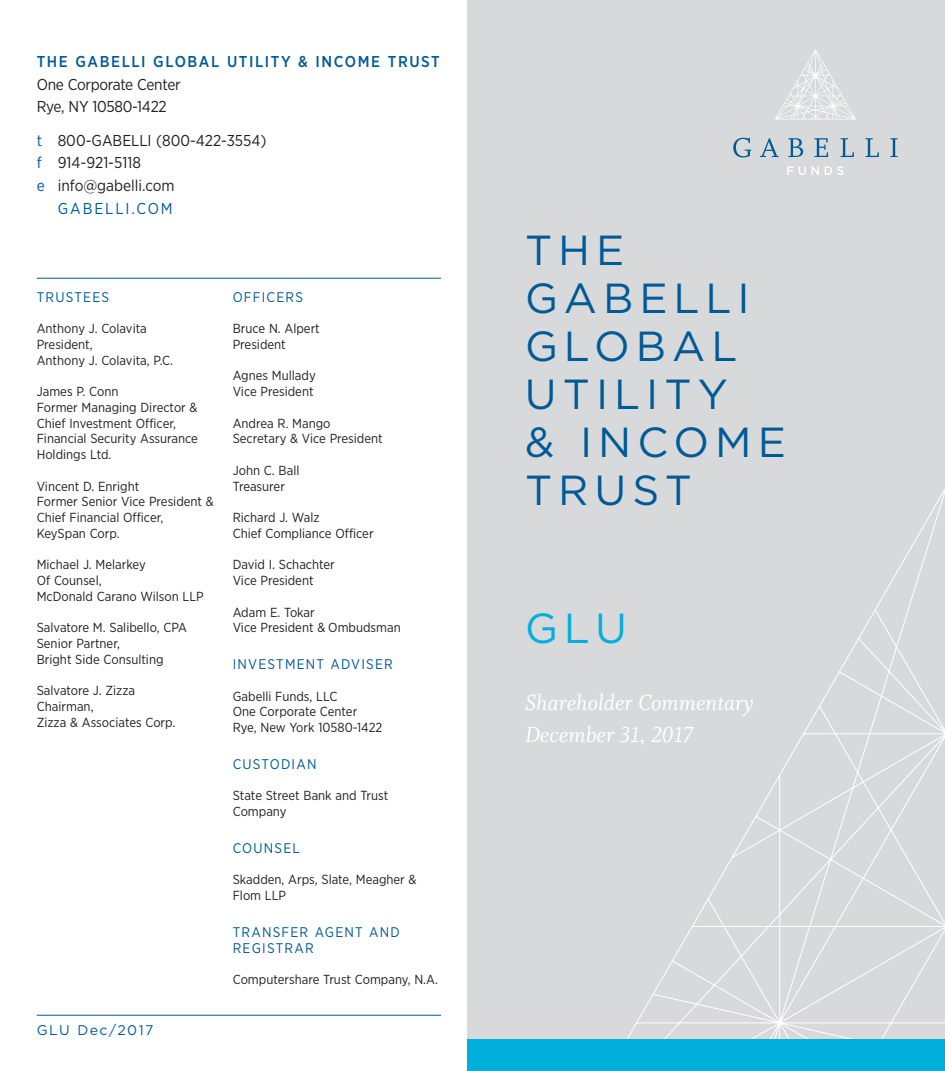
<style>
.page{position:relative;width:945px;height:1071px;background:#fff}
.page>*{position:absolute;margin:0;border:0;box-sizing:border-box;transform-origin:0 0}
.t1{font:42px/48.1px "Gotham";letter-spacing:.145em;color:#005a96}
.t2{font:42px "Gotham";color:#00afdc}
.t3{font:24.5px/31.5px "Whitman Italic LF";color:#fff}
.t4{font:15.75px/22.8px "Gotham Narrow";letter-spacing:-.005em;color:#231f20}
.t5{font:500 15.75px "Gotham Narrow";letter-spacing:.1em;color:#005a96}
.t6{font:15.75px "Gotham Narrow";letter-spacing:.125em;color:#005a96}
.t7{font:14px/15.8px "Gotham Narrow";letter-spacing:.085em;color:#005a96}
.t8{font:14px "Gotham";letter-spacing:.105em;color:#005a96}
.t9{font:13.12px/15.8px "Gotham Narrow";color:#231f20}
.s1{color:#005a96}
</style>
<div class="page">
<div style="left:467px;top:0;width:478px;height:1071px;background:#d8d9db"></div>
<svg style="left:564px;top:488px;width:381px;height:552px"></svg>
<svg style="left:775px;top:49px;width:81px;height:70px"></svg>
<svg style="left:787px;top:166px;width:19px;height:9px"></svg>
<svg style="left:812px;top:166px;width:7px;height:9px"></svg>
<svg style="left:825px;top:166px;width:19px;height:9px"></svg>
<svg style="left:760px;top:138px;width:19px;height:19px"></svg>
<svg style="left:788px;top:138px;width:15px;height:19px"></svg>
<svg style="left:814px;top:138px;width:14px;height:19px"></svg>
<svg style="left:841px;top:138px;width:13px;height:19px"></svg>
<svg style="left:865px;top:138px;width:14px;height:19px"></svg>
<svg style="left:890px;top:138px;width:8px;height:19px"></svg>
<svg style="left:733px;top:138px;width:18px;height:20px"></svg>
<hr style="left:37px;top:1015px;width:404px;height:1px;background:#005a96">
<div style="left:467px;top:1040px;width:478px;height:31px;background:#00afdc"></div>
<hr style="left:37px;top:278px;width:404px;height:1px;background:#005a96">
<p class="t5" style="left:37px;top:56px;width:405px">THE GABELLI GLOBAL UTILITY &amp; INCOME TRUST</p>
<p class="t4" style="left:37px;top:74px;width:145px">One Corporate Center<br>Rye, NY 10580-1422</p>
<p class="t4" style="left:37px;top:130px;width:231px"><span class="s1">t</span> 800-GABELLI (800-422-3554)</p>
<p class="t4" style="left:37px;top:153px;width:106px"><span class="s1">f</span> 914-921-5118</p>
<p class="t4" style="left:37px;top:175px;width:139px"><span class="s1">e</span> info@gabelli.com</p>
<p class="t6" style="left:58px;top:203px;width:117px">GABELLI.COM</p>
<p class="t7" style="left:37px;top:290px;width:74px">TRUSTEES</p>
<p class="t9" style="left:37px;top:322px;width:138px">Anthony J. Colavita<br>President,<br>Anthony J. Colavita, P.C.</p>
<p class="t9" style="left:37px;top:385px;width:163px">James P. Conn<br>Former Managing Director &amp;<br>Chief Investment Officer,<br>Financial Security Assurance<br>Holdings Ltd.</p>
<p class="t9" style="left:37px;top:479px;width:179px">Vincent D. Enright<br>Former Senior Vice President &amp;<br>Chief Financial Officer,<br>KeySpan Corp.</p>
<p class="t9" style="left:37px;top:558px;width:169px">Michael J. Melarkey<br>Of Counsel,<br>McDonald Carano Wilson LLP</p>
<p class="t9" style="left:37px;top:621px;width:152px">Salvatore M. Salibello, CPA<br>Senior Partner,<br>Bright Side Consulting</p>
<p class="t9" style="left:37px;top:684px;width:140px">Salvatore J. Zizza<br>Chairman,<br>Zizza &amp; Associates Corp.</p>
<p class="t8" style="left:37px;top:1025px;width:118px">GLU Dec/2017</p>
<p class="t7" style="left:233px;top:290px;width:72px">OFFICERS</p>
<p class="t9" style="left:233px;top:322px;width:89px">Bruce N. Alpert<br>President</p>
<p class="t9" style="left:233px;top:369px;width:85px">Agnes Mullady<br>Vice President</p>
<p class="t9" style="left:233px;top:416px;width:152px">Andrea R. Mango<br>Secretary &amp; Vice President</p>
<p class="t9" style="left:233px;top:463px;width:68px">John C. Ball<br>Treasurer</p>
<p class="t9" style="left:233px;top:511px;width:142px">Richard J. Walz<br>Chief Compliance Officer</p>
<p class="t9" style="left:233px;top:558px;width:104px">David I. Schachter<br>Vice President</p>
<p class="t9" style="left:233px;top:605px;width:170px">Adam E. Tokar<br>Vice President &amp; Ombudsman</p>
<p class="t7" style="left:233px;top:657px;width:162px">INVESTMENT ADVISER</p>
<p class="t9" style="left:233px;top:689px;width:151px">Gabelli Funds, LLC<br>One Corporate Center<br>Rye, New York 10580-1422</p>
<p class="t7" style="left:233px;top:757px;width:85px">CUSTODIAN</p>
<p class="t9" style="left:233px;top:789px;width:157px">State Street Bank and Trust<br>Company</p>
<p class="t7" style="left:233px;top:841px;width:69px">COUNSEL</p>
<p class="t9" style="left:233px;top:873px;width:185px">Skadden, Arps, Slate, Meagher &amp;<br>Flom LLP</p>
<p class="t7" style="left:233px;top:925px;width:169px">TRANSFER AGENT AND<br>REGISTRAR</p>
<p class="t9" style="left:233px;top:973px;width:207px">Computershare Trust Company, N.A.</p>
<h1 class="t1" style="left:525px;top:229px;width:262px">THE<br>GABELLI<br>GLOBAL<br>UTILITY<br>&amp; INCOME<br>TRUST</h1>
<h1 class="t2" style="left:525px;top:613px;width:103px">GLU</h1>
<h2 class="t3" style="left:525px;top:686px;width:230px">Shareholder Commentary<br>December 31, 2017</h2>
</div>
